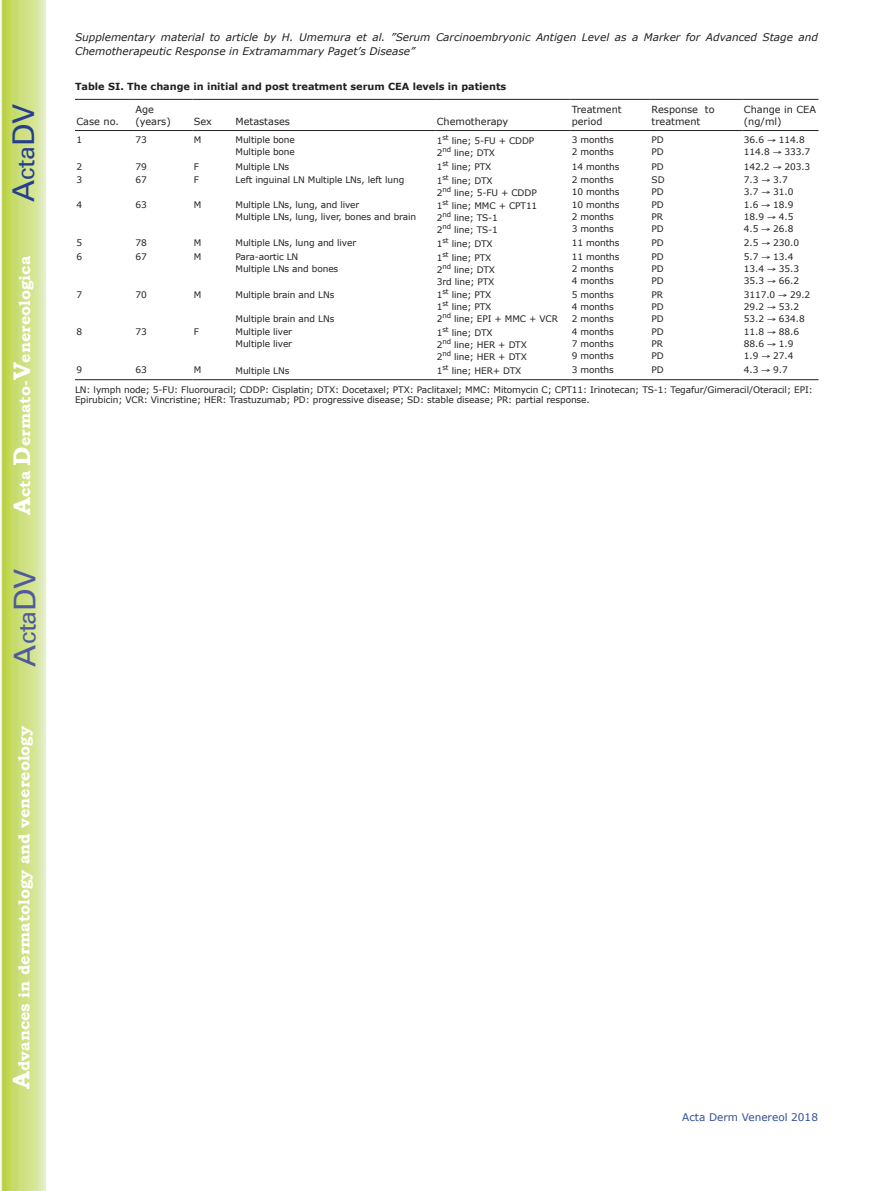
<style>
.page{position:relative;width:893px;height:1191px;background:#fff}
.page>*{position:absolute;margin:0;border:0;box-sizing:border-box;transform-origin:0 0}
.t1{font:30px "Univers";color:#4d5a9e}
.t2{font:30px "Univers";color:#253f8e}
.t3{font:700 15.75px "Bookman Old Style";color:#fff}
.t4{font:italic 10.5px/13.5px "Verdana";color:#231f20}
.t5{font:10.5px "Verdana";color:#324f95}
.t6{font:9.75px/11.7px "Verdana";color:#231f20}
.t7{font:700 9.75px "Verdana";color:#231f20}
.t8{font:9px/12px "Verdana";letter-spacing:-.01em;color:#231f20}
.s1{font-size:24px}
</style>
<div class="page">
<svg style="left:1px;top:0;width:45px;height:1191px;background:#cfe084"></svg>
<hr style="left:75px;top:99px;width:59px;height:1px;background:#231f20">
<hr style="left:134px;top:99px;width:58px;height:1px;background:#231f20">
<hr style="left:192px;top:99px;width:42px;height:1px;background:#231f20">
<hr style="left:234px;top:99px;width:201px;height:1px;background:#231f20">
<hr style="left:435px;top:99px;width:135px;height:1px;background:#231f20">
<hr style="left:570px;top:99px;width:80px;height:1px;background:#231f20">
<hr style="left:650px;top:99px;width:92px;height:1px;background:#231f20">
<hr style="left:742px;top:99px;width:76px;height:1px;background:#231f20">
<hr style="left:75px;top:130px;width:59px;height:1px;background:#231f20">
<hr style="left:134px;top:130px;width:58px;height:1px;background:#231f20">
<hr style="left:192px;top:130px;width:42px;height:1px;background:#231f20">
<hr style="left:234px;top:130px;width:201px;height:1px;background:#231f20">
<hr style="left:435px;top:130px;width:135px;height:1px;background:#231f20">
<hr style="left:570px;top:130px;width:80px;height:1px;background:#231f20">
<hr style="left:650px;top:130px;width:92px;height:1px;background:#231f20">
<hr style="left:742px;top:130px;width:76px;height:1px;background:#231f20">
<hr style="left:134px;top:379px;width:58px;height:1px;background:#231f20">
<hr style="left:192px;top:379px;width:42px;height:1px;background:#231f20">
<hr style="left:234px;top:379px;width:201px;height:1px;background:#231f20">
<hr style="left:435px;top:379px;width:135px;height:1px;background:#231f20">
<hr style="left:570px;top:379px;width:80px;height:1px;background:#231f20">
<hr style="left:650px;top:379px;width:92px;height:1px;background:#231f20">
<hr style="left:742px;top:379px;width:76px;height:1px;background:#231f20">
<hr style="left:75px;top:379px;width:59px;height:1px;background:#231f20">
<h1 class="t2" style="left:6px;top:202px;width:100px;rotate:-90deg">A<span class="s1">cta</span>DV</h1>
<h2 class="t3" style="left:15px;top:515px;width:260px;rotate:-90deg"><span class="s1">A</span>cta <span class="s1">D</span>ermato-<span class="s1">V</span>enereologica</h2>
<h1 class="t1" style="left:7px;top:666px;width:100px;rotate:-90deg">A<span class="s1">cta</span>DV</h1>
<h2 class="t3" style="left:15px;top:1088px;width:364px;rotate:-90deg"><span class="s1">A</span>dvances in dermatology and venereology</h2>
<p class="t4" style="left:75px;top:30px;width:744px">Supplementary material to article by H. Umemura et al. ”Serum Carcinoembryonic Antigen Level as a Marker for Advanced Stage and<br>Chemotherapeutic Response in Extramammary Paget’s Disease”</p>
<p class="t7" style="left:75px;top:80px;width:433px">Table SI. The change in initial and post treatment serum CEA levels in patients</p>
<p class="t6" style="left:76px;top:115px;width:44px">Case no.</p>
<p class="t6" style="left:135px;top:103px;width:37px">Age (years)</p>
<p class="t6" style="left:194px;top:115px;width:20px">Sex</p>
<p class="t6" style="left:235px;top:115px;width:56px">Metastases</p>
<p class="t6" style="left:437px;top:115px;width:73px">Chemotherapy</p>
<p class="t6" style="left:572px;top:103px;width:52px">Treatment period</p>
<p class="t6" style="left:652px;top:103px;width:65px">Response to treatment</p>
<p class="t6" style="left:744px;top:103px;width:74px">Change in CEA (ng/ml)</p>
<p class="t8" style="left:76px;top:134px;width:7px">1</p>
<p class="t8" style="left:135px;top:134px;width:13px">73</p>
<p class="t8" style="left:194px;top:134px;width:9px">M</p>
<p class="t8" style="left:236px;top:134px;width:61px">Multiple bone<br>Multiple bone</p>
<p class="t8" style="left:437px;top:135px;width:99px">1<sup>st</sup> line; 5-FU + CDDP<br>2<sup>nd</sup> line; DTX</p>
<p class="t8" style="left:572px;top:134px;width:44px">3 months<br>2 months</p>
<p class="t8" style="left:652px;top:134px;width:14px">PD<br>PD</p>
<p class="t8" style="left:744px;top:134px;width:68px">36.6 → 114.8<br>114.8 → 333.7</p>
<p class="t8" style="left:77px;top:160px;width:7px">2</p>
<p class="t8" style="left:135px;top:160px;width:13px">79</p>
<p class="t8" style="left:194px;top:160px;width:7px">F</p>
<p class="t8" style="left:236px;top:160px;width:55px">Multiple LNs</p>
<p class="t8" style="left:437px;top:160px;width:56px">1<sup>st</sup> line; PTX</p>
<p class="t8" style="left:572px;top:160px;width:49px">14 months</p>
<p class="t8" style="left:652px;top:160px;width:14px">PD</p>
<p class="t8" style="left:744px;top:160px;width:68px">142.2 → 203.3</p>
<p class="t8" style="left:77px;top:173px;width:7px">3</p>
<p class="t8" style="left:135px;top:173px;width:13px">67</p>
<p class="t8" style="left:194px;top:173px;width:7px">F</p>
<p class="t8" style="left:236px;top:173px;width:170px">Left inguinal LN Multiple LNs, left lung</p>
<p class="t8" style="left:437px;top:174px;width:101px">1<sup>st</sup> line; DTX<br>2<sup>nd</sup> line; 5-FU + CDDP</p>
<p class="t8" style="left:572px;top:173px;width:49px">2 months<br>10 months</p>
<p class="t8" style="left:652px;top:173px;width:15px">SD<br>PD</p>
<p class="t8" style="left:744px;top:173px;width:51px">7.3 → 3.7<br>3.7 → 31.0</p>
<p class="t8" style="left:77px;top:199px;width:7px">4</p>
<p class="t8" style="left:135px;top:199px;width:13px">63</p>
<p class="t8" style="left:194px;top:199px;width:9px">M</p>
<p class="t8" style="left:236px;top:199px;width:182px">Multiple LNs, lung, and liver<br>Multiple LNs, lung, liver, bones and brain</p>
<p class="t8" style="left:437px;top:200px;width:102px">1<sup>st</sup> line; MMC + CPT11<br>2<sup>nd</sup> line; TS-1<br>2<sup>nd</sup> line; TS-1</p>
<p class="t8" style="left:572px;top:199px;width:49px">10 months<br>2 months<br>3 months</p>
<p class="t8" style="left:652px;top:199px;width:14px;text-align:justify">PD PR PD</p>
<p class="t8" style="left:744px;top:199px;width:51px;text-align:justify">1.6 → 18.9<br>18.9 → 4.5<br>4.5 → 26.8</p>
<p class="t8" style="left:77px;top:236px;width:7px">5</p>
<p class="t8" style="left:135px;top:236px;width:13px">78</p>
<p class="t8" style="left:194px;top:236px;width:9px">M</p>
<p class="t8" style="left:236px;top:236px;width:122px">Multiple LNs, lung and liver</p>
<p class="t8" style="left:437px;top:237px;width:57px">1<sup>st</sup> line; DTX</p>
<p class="t8" style="left:572px;top:237px;width:49px">11 months</p>
<p class="t8" style="left:652px;top:237px;width:14px">PD</p>
<p class="t8" style="left:744px;top:237px;width:57px">2.5 → 230.0</p>
<p class="t8" style="left:77px;top:250px;width:7px">6</p>
<p class="t8" style="left:135px;top:250px;width:13px">67</p>
<p class="t8" style="left:194px;top:250px;width:9px">M</p>
<p class="t8" style="left:236px;top:250px;width:104px">Para-aortic LN<br>Multiple LNs and bones</p>
<p class="t8" style="left:437px;top:251px;width:60px">1<sup>st</sup> line; PTX<br>2<sup>nd</sup> line; DTX<br>3rd line; PTX</p>
<p class="t8" style="left:572px;top:250px;width:49px">11 months<br>2 months<br>4 months</p>
<p class="t8" style="left:652px;top:250px;width:14px;text-align:justify">PD PD PD</p>
<p class="t8" style="left:744px;top:250px;width:57px">5.7 → 13.4<br>13.4 → 35.3<br>35.3 → 66.2</p>
<p class="t8" style="left:77px;top:288px;width:7px">7</p>
<p class="t8" style="left:135px;top:288px;width:13px">70</p>
<p class="t8" style="left:194px;top:288px;width:9px">M</p>
<p class="t8" style="left:236px;top:288px;width:100px">Multiple brain and LNs</p>
<p class="t8" style="left:236px;top:312px;width:100px">Multiple brain and LNs</p>
<p class="t8" style="left:437px;top:289px;width:123px">1<sup>st</sup> line; PTX<br>1<sup>st</sup> line; PTX<br>2<sup>nd</sup> line; EPI + MMC + VCR</p>
<p class="t8" style="left:572px;top:288px;width:44px;text-align:justify">5 months 4 months 2 months</p>
<p class="t8" style="left:652px;top:288px;width:14px;text-align:justify">PR PD PD</p>
<p class="t8" style="left:744px;top:288px;width:68px">3117.0 → 29.2<br>29.2 → 53.2<br>53.2 → 634.8</p>
<p class="t8" style="left:77px;top:326px;width:7px">8</p>
<p class="t8" style="left:135px;top:326px;width:13px">73</p>
<p class="t8" style="left:194px;top:326px;width:7px">F</p>
<p class="t8" style="left:236px;top:326px;width:58px">Multiple liver<br>Multiple liver</p>
<p class="t8" style="left:437px;top:326px;width:92px">1<sup>st</sup> line; DTX<br>2<sup>nd</sup> line; HER + DTX<br>2<sup>nd</sup> line; HER + DTX</p>
<p class="t8" style="left:572px;top:326px;width:44px;text-align:justify">4 months 7 months 9 months</p>
<p class="t8" style="left:652px;top:326px;width:14px;text-align:justify">PD PR PD</p>
<p class="t8" style="left:744px;top:326px;width:57px">11.8 → 88.6<br>88.6 → 1.9<br>1.9 → 27.4</p>
<p class="t8" style="left:77px;top:363px;width:7px">9</p>
<p class="t8" style="left:135px;top:363px;width:13px">63</p>
<p class="t8" style="left:194px;top:363px;width:9px">M</p>
<p class="t8" style="left:236px;top:364px;width:55px">Multiple LNs</p>
<p class="t8" style="left:437px;top:364px;width:86px">1<sup>st</sup> line; HER+ DTX</p>
<p class="t8" style="left:572px;top:363px;width:44px">3 months</p>
<p class="t8" style="left:652px;top:363px;width:14px">PD</p>
<p class="t8" style="left:75px;top:359px;width:739px;line-height:19.6px;text-indent:669px">4.3 → 9.7<br>LN: lymph node; 5-FU: Fluorouracil; CDDP: Cisplatin; DTX: Docetaxel; PTX: Paclitaxel; MMC: Mitomycin C; CPT11: Irinotecan; TS-1: Tegafur/Gimeracil/Oteracil; EPI:</p>
<p class="t8" style="left:75px;top:394px;width:516px">Epirubicin; VCR: Vincristine; HER: Trastuzumab; PD: progressive disease; SD: stable disease; PR: partial response.</p>
<p class="t5" style="left:682px;top:1110px;width:137px">Acta Derm Venereol 2018</p>
</div>
